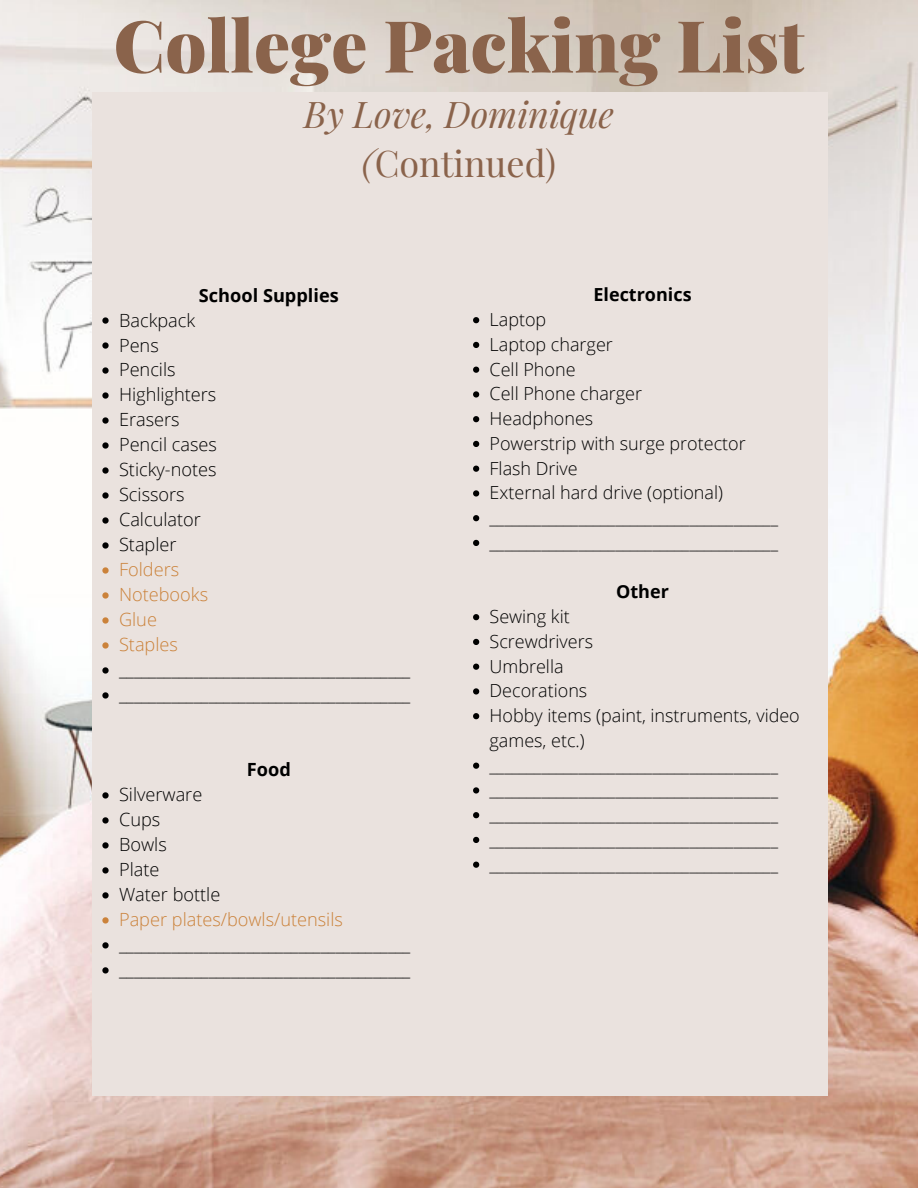
<style>
.page{position:relative;width:918px;height:1188px;background:#fff}
.page>*{position:absolute;margin:0;border:0;box-sizing:border-box;transform-origin:0 0}
.t1{font:900 72px "Playfair Display";color:#8a634b}
.t2{font:italic 36px/49.5px "Playfair Display";color:#8a634b;text-align:center}
.t3{font:300 18.15px/25px "Open Sans";color:#000}
.t4{font:300 18.15px/25px "Open Sans";color:#cb823a}
.t5{font:700 18.15px "Open Sans";color:#000}
.t6{font:300 18px/24.8px "Open Sans";color:#000}
.t7{font:700 18px "Open Sans";color:#000}
.s1{font-style:normal}
</style>
<div class="page">
<img style="left:0;top:0;width:918px;height:1188px">
<div style="left:92px;top:92px;width:736px;height:1004px;background:#eae2de"></div>
<svg style="left:102px;top:317px;width:7px;height:7px"></svg>
<svg style="left:102px;top:342px;width:7px;height:7px"></svg>
<svg style="left:102px;top:367px;width:7px;height:7px"></svg>
<svg style="left:102px;top:392px;width:7px;height:7px"></svg>
<svg style="left:102px;top:417px;width:7px;height:7px"></svg>
<svg style="left:102px;top:442px;width:7px;height:7px"></svg>
<svg style="left:102px;top:467px;width:7px;height:7px"></svg>
<svg style="left:102px;top:492px;width:7px;height:7px"></svg>
<svg style="left:102px;top:517px;width:7px;height:7px"></svg>
<svg style="left:102px;top:542px;width:7px;height:7px"></svg>
<svg style="left:102px;top:567px;width:7px;height:7px"></svg>
<svg style="left:102px;top:592px;width:7px;height:7px"></svg>
<svg style="left:102px;top:617px;width:7px;height:7px"></svg>
<svg style="left:102px;top:642px;width:7px;height:7px"></svg>
<svg style="left:102px;top:667px;width:7px;height:7px"></svg>
<svg style="left:102px;top:692px;width:7px;height:7px"></svg>
<svg style="left:102px;top:792px;width:7px;height:7px"></svg>
<svg style="left:102px;top:817px;width:7px;height:7px"></svg>
<svg style="left:102px;top:842px;width:7px;height:7px"></svg>
<svg style="left:102px;top:867px;width:7px;height:7px"></svg>
<svg style="left:102px;top:892px;width:7px;height:7px"></svg>
<svg style="left:102px;top:917px;width:7px;height:7px"></svg>
<svg style="left:102px;top:942px;width:7px;height:7px"></svg>
<svg style="left:102px;top:967px;width:7px;height:7px"></svg>
<svg style="left:473px;top:317px;width:6px;height:6px"></svg>
<svg style="left:473px;top:342px;width:6px;height:6px"></svg>
<svg style="left:473px;top:367px;width:6px;height:6px"></svg>
<svg style="left:473px;top:391px;width:6px;height:7px"></svg>
<svg style="left:473px;top:416px;width:6px;height:6px"></svg>
<svg style="left:473px;top:441px;width:6px;height:6px"></svg>
<svg style="left:473px;top:466px;width:6px;height:6px"></svg>
<svg style="left:473px;top:490px;width:6px;height:7px"></svg>
<svg style="left:473px;top:515px;width:6px;height:6px"></svg>
<svg style="left:473px;top:540px;width:6px;height:6px"></svg>
<svg style="left:473px;top:614px;width:6px;height:6px"></svg>
<svg style="left:473px;top:639px;width:6px;height:6px"></svg>
<svg style="left:473px;top:664px;width:6px;height:6px"></svg>
<svg style="left:473px;top:688px;width:6px;height:7px"></svg>
<svg style="left:473px;top:713px;width:6px;height:6px"></svg>
<svg style="left:473px;top:763px;width:6px;height:6px"></svg>
<svg style="left:473px;top:787px;width:6px;height:7px"></svg>
<svg style="left:473px;top:812px;width:6px;height:6px"></svg>
<svg style="left:473px;top:837px;width:6px;height:6px"></svg>
<svg style="left:473px;top:862px;width:6px;height:6px"></svg>
<h1 class="t1" style="left:114px;top:-5px;width:692px">College Packing List</h1>
<h2 class="t2" style="left:304px;top:88px;width:312px">By Love, Dominique (<span class="s1">Continued)</span></h2>
<p class="t5" style="left:199px;top:282px;width:141px">School Supplies</p>
<p class="t3" style="left:119px;top:307px;width:99px">Backpack<br>Pens<br>Pencils<br>Highlighters<br>Erasers<br>Pencil cases<br>Sticky-notes<br>Scissors<br>Calculator<br>Stapler</p>
<p class="t4" style="left:119px;top:557px;width:91px">Folders<br>Notebooks<br>Glue<br>Staples</p>
<p class="t3" style="left:119px;top:657px;width:293px">_______________________________________ _______________________________________</p>
<p class="t5" style="left:247px;top:757px;width:45px">Food</p>
<p class="t3" style="left:119px;top:782px;width:103px">Silverware<br>Cups<br>Bowls<br>Plate<br>Water bottle</p>
<p class="t4" style="left:119px;top:907px;width:225px">Paper plates/bowls/utensils</p>
<p class="t3" style="left:119px;top:932px;width:293px">_______________________________________ _______________________________________</p>
<p class="t7" style="left:594px;top:282px;width:100px">Electronics</p>
<p class="t6" style="left:490px;top:307px;width:290px">Laptop<br>Laptop charger<br>Cell Phone<br>Cell Phone charger<br>Headphones<br>Powerstrip with surge protector<br>Flash Drive<br>External hard drive (optional) _______________________________________ _______________________________________</p>
<p class="t7" style="left:616px;top:579px;width:54px">Other</p>
<p class="t6" style="left:490px;top:604px;width:312px">Sewing kit<br>Screwdrivers<br>Umbrella<br>Decorations<br>Hobby items (paint, instruments, video games, etc.) _______________________________________ _______________________________________ _______________________________________ _______________________________________ _______________________________________</p>
</div>
